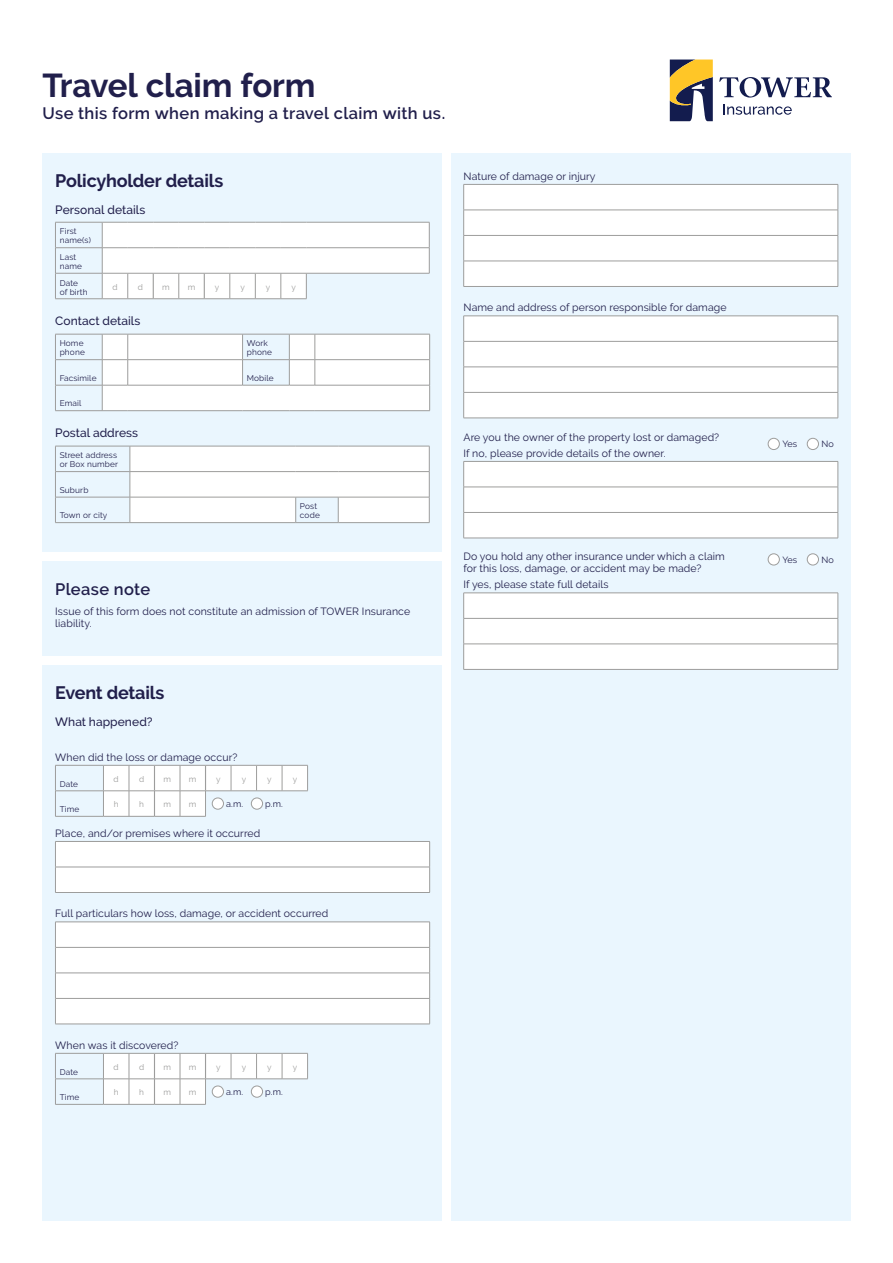
<style>
.page{position:relative;width:893px;height:1263px;background:#fff}
.page>*{position:absolute;margin:0;border:0;box-sizing:border-box;transform-origin:0 0}
.t1{font:700 33px "Raleway";letter-spacing:-.01em;color:#211f4b}
.t2{font:700 18px "Raleway";letter-spacing:-.015em;color:#211f4b}
.t3{font:600 16.5px "Raleway";letter-spacing:.02em;color:#211f4b}
.t4{font:500 12px "Raleway";letter-spacing:.005em;color:#211f4b}
.t5{font:10.5px/12px "Raleway";letter-spacing:.01em;color:#211f4b}
.t6{font:9px "Raleway";letter-spacing:.005em;color:#211f4b}
.t7{font:8.25px/9px "Raleway";letter-spacing:.02em;color:#211f4b}
.t8{font:8.25px "Raleway";color:#9d9d9c}
</style>
<div class="page">
<div style="left:43px;top:153px;width:399px;height:1067px;background:#eaf6fe"></div>
<div style="left:451px;top:153px;width:399px;height:1067px;background:#eaf6fe"></div>
<div style="left:668px;top:58px;width:46px;height:65px;border:3px solid #fff"></div>
<svg style="left:719px;top:77px;width:113px;height:21px"></svg>
<svg style="left:670px;top:60px;width:43px;height:61px;background:#8f7e59"></svg>
<svg style="left:723px;top:104px;width:69px;height:11px"></svg>
<div style="left:40px;top:552px;width:404px;height:8px;background:#fff"></div>
<div style="left:40px;top:656px;width:404px;height:8px;background:#fff"></div>
<hr style="left:55px;top:273px;width:47px;height:1px;background:#9d9d9c">
<hr style="left:55px;top:247px;width:47px;height:1px;background:#9d9d9c">
<hr style="left:55px;top:222px;width:47px;height:1px;background:#9d9d9c">
<svg style="left:55px;top:222px;width:1px;height:76px"></svg>
<hr style="left:55px;top:298px;width:47px;height:1px;background:#9d9d9c">
<svg style="left:102px;top:222px;width:328px;height:77px;background:#f7f8f9"></svg>
<svg style="left:55px;top:334px;width:375px;height:77px"></svg>
<hr style="left:315px;top:410px;width:115px;height:1px;background:#9d9d9c">
<hr style="left:55px;top:446px;width:75px;height:1px;background:#9d9d9c">
<hr style="left:55px;top:471px;width:75px;height:1px;background:#9d9d9c">
<hr style="left:55px;top:497px;width:75px;height:1px;background:#9d9d9c">
<svg style="left:55px;top:446px;width:1px;height:76px"></svg>
<hr style="left:55px;top:522px;width:75px;height:1px;background:#9d9d9c">
<svg style="left:130px;top:446px;width:300px;height:77px;background:#f9fafa"></svg>
<hr style="left:130px;top:497px;width:166px;height:1px;background:#9d9d9c">
<hr style="left:296px;top:497px;width:42px;height:1px;background:#9d9d9c">
<hr style="left:338px;top:497px;width:91px;height:1px;background:#9d9d9c">
<hr style="left:55px;top:765px;width:48px;height:1px;background:#9d9d9c">
<hr style="left:55px;top:790px;width:48px;height:1px;background:#9d9d9c">
<svg style="left:55px;top:765px;width:1px;height:51px"></svg>
<hr style="left:55px;top:816px;width:48px;height:1px;background:#9d9d9c">
<svg style="left:103px;top:765px;width:205px;height:52px"></svg>
<div style="left:212px;top:798px;width:11px;height:11px;background:#fff;border-radius:50%"></div>
<div style="left:212px;top:798px;width:12px;height:11px;border:1px solid #9d9d9c;border-radius:50%"></div>
<div style="left:251px;top:798px;width:12px;height:11px;background:#fff;border-radius:50%"></div>
<div style="left:251px;top:798px;width:12px;height:11px;border:1px solid #9d9d9c;border-radius:50%"></div>
<div style="left:55px;top:841px;width:375px;height:51px;background:#fff"></div>
<hr style="left:55px;top:892px;width:375px;height:1px;background:#9d9d9c">
<svg style="left:55px;top:922px;width:375px;height:102px;background:#fafafa"></svg>
<hr style="left:55px;top:1024px;width:375px;height:1px;background:#9d9d9c">
<hr style="left:55px;top:1053px;width:48px;height:1px;background:#9d9d9c">
<hr style="left:55px;top:1078px;width:48px;height:1px;background:#9d9d9c">
<svg style="left:55px;top:1053px;width:1px;height:51px"></svg>
<hr style="left:55px;top:1104px;width:48px;height:1px;background:#9d9d9c">
<svg style="left:103px;top:1053px;width:205px;height:52px"></svg>
<div style="left:212px;top:1086px;width:11px;height:11px;background:#fff;border-radius:50%"></div>
<div style="left:212px;top:1086px;width:12px;height:11px;border:1px solid #9d9d9c;border-radius:50%"></div>
<div style="left:251px;top:1086px;width:12px;height:11px;background:#fff;border-radius:50%"></div>
<div style="left:251px;top:1086px;width:12px;height:11px;border:1px solid #9d9d9c;border-radius:50%"></div>
<div style="left:463px;top:184px;width:376px;height:102px;background:#fff"></div>
<hr style="left:463px;top:286px;width:375px;height:1px;background:#9d9d9c">
<svg style="left:463px;top:316px;width:376px;height:102px;background:#fafafa"></svg>
<hr style="left:463px;top:418px;width:375px;height:1px;background:#9d9d9c">
<svg style="left:463px;top:437px;width:376px;height:129px"></svg>
<div style="left:768px;top:554px;width:11px;height:11px;background:#fff;border-radius:50%"></div>
<div style="left:768px;top:554px;width:12px;height:11px;border:1px solid #9d9d9c;border-radius:50%"></div>
<div style="left:807px;top:554px;width:11px;height:11px;background:#fff;border-radius:50%"></div>
<div style="left:807px;top:554px;width:12px;height:11px;border:1px solid #9d9d9c;border-radius:50%"></div>
<svg style="left:463px;top:593px;width:376px;height:76px;background:#fbfbfb"></svg>
<hr style="left:463px;top:669px;width:375px;height:1px;background:#9d9d9c">
<h1 class="t1" style="left:43px;top:67px;width:274px">Travel claim form</h1>
<h3 class="t3" style="left:43px;top:104px;width:404px">Use this form when making a travel claim with us.</h3>
<h2 class="t2" style="left:55px;top:170px;width:170px">Policyholder details</h2>
<p class="t4" style="left:55px;top:202px;width:92px">Personal details</p>
<p class="t7" style="left:60px;top:227px;width:33px">First name(s)</p>
<p class="t7" style="left:60px;top:253px;width:24px">Last name</p>
<p class="t7" style="left:60px;top:278px;width:30px">Date of birth</p>
<p class="t8" style="left:112px;top:282px;width:7px">d</p>
<p class="t8" style="left:138px;top:282px;width:7px">d</p>
<p class="t8" style="left:162px;top:282px;width:9px">m</p>
<p class="t8" style="left:188px;top:282px;width:9px">m</p>
<p class="t8" style="left:215px;top:282px;width:6px">y</p>
<p class="t8" style="left:240px;top:282px;width:6px">y</p>
<p class="t8" style="left:266px;top:282px;width:6px">y</p>
<p class="t8" style="left:291px;top:282px;width:6px">y</p>
<p class="t4" style="left:55px;top:314px;width:87px">Contact details</p>
<p class="t7" style="left:60px;top:339px;width:27px">Home phone</p>
<p class="t7" style="left:247px;top:339px;width:27px">Work phone</p>
<p class="t7" style="left:60px;top:373px;width:38px">Facsimile</p>
<p class="t7" style="left:247px;top:373px;width:28px">Mobile</p>
<p class="t7" style="left:60px;top:399px;width:23px">Email</p>
<p class="t4" style="left:55px;top:426px;width:84px">Postal address</p>
<p class="t7" style="left:60px;top:451px;width:60px">Street address or Box number</p>
<p class="t7" style="left:60px;top:485px;width:30px">Suburb</p>
<p class="t7" style="left:60px;top:511px;width:49px">Town or city</p>
<p class="t7" style="left:300px;top:502px;width:21px">Post code</p>
<h3 class="t3" style="left:55px;top:579px;width:97px">Please note</h3>
<p class="t5" style="left:55px;top:606px;width:356px">Issue of this form does not constitute an admission of TOWER Insurance liability.</p>
<p class="t5" style="left:463px;top:170px;width:134px">Nature of damage or injury</p>
<p class="t5" style="left:463px;top:302px;width:265px">Name and address of person responsible for damage</p>
<p class="t5" style="left:463px;top:429px;width:257px;line-height:16.2px">Are you the owner of the property lost or damaged?<br>If no, please provide details of the owner.</p>
<p class="t6" style="left:782px;top:439px;width:16px">Yes</p>
<p class="t6" style="left:821px;top:439px;width:14px">No</p>
<p class="t5" style="left:463px;top:550px;width:263px">Do you hold any other insurance under which a claim for this loss, damage, or accident may be made?</p>
<p class="t6" style="left:782px;top:555px;width:16px">Yes</p>
<p class="t6" style="left:821px;top:555px;width:14px">No</p>
<p class="t5" style="left:463px;top:579px;width:146px">If yes, please state full details</p>
<h2 class="t2" style="left:55px;top:683px;width:111px">Event details</h2>
<p class="t4" style="left:55px;top:715px;width:99px">What happened?</p>
<p class="t5" style="left:55px;top:751px;width:184px">When did the loss or damage occur?</p>
<p class="t7" style="left:60px;top:779px;width:20px">Date</p>
<p class="t8" style="left:114px;top:774px;width:7px">d</p>
<p class="t8" style="left:139px;top:774px;width:7px">d</p>
<p class="t8" style="left:163px;top:774px;width:9px">m</p>
<p class="t8" style="left:189px;top:774px;width:9px">m</p>
<p class="t8" style="left:216px;top:774px;width:6px">y</p>
<p class="t8" style="left:242px;top:774px;width:6px">y</p>
<p class="t8" style="left:267px;top:774px;width:6px">y</p>
<p class="t8" style="left:293px;top:774px;width:6px">y</p>
<p class="t8" style="left:114px;top:800px;width:6px">h</p>
<p class="t8" style="left:139px;top:800px;width:6px">h</p>
<p class="t8" style="left:163px;top:800px;width:9px">m</p>
<p class="t8" style="left:189px;top:800px;width:9px">m</p>
<p class="t6" style="left:226px;top:799px;width:19px">a.m.</p>
<p class="t6" style="left:265px;top:799px;width:19px">p.m.</p>
<p class="t5" style="left:55px;top:827px;width:207px">Place, and/or premises where it occurred</p>
<p class="t7" style="left:60px;top:805px;width:21px">Time</p>
<p class="t5" style="left:55px;top:908px;width:275px">Full particulars how loss, damage, or accident occurred</p>
<p class="t5" style="left:55px;top:1039px;width:125px">When was it discovered?</p>
<p class="t7" style="left:60px;top:1067px;width:20px">Date</p>
<p class="t8" style="left:114px;top:1062px;width:7px">d</p>
<p class="t8" style="left:139px;top:1062px;width:7px">d</p>
<p class="t8" style="left:163px;top:1062px;width:9px">m</p>
<p class="t8" style="left:189px;top:1062px;width:9px">m</p>
<p class="t8" style="left:216px;top:1062px;width:6px">y</p>
<p class="t8" style="left:242px;top:1062px;width:6px">y</p>
<p class="t8" style="left:267px;top:1062px;width:6px">y</p>
<p class="t8" style="left:293px;top:1062px;width:6px">y</p>
<p class="t7" style="left:60px;top:1093px;width:21px">Time</p>
<p class="t8" style="left:114px;top:1088px;width:6px">h</p>
<p class="t8" style="left:139px;top:1088px;width:6px">h</p>
<p class="t8" style="left:163px;top:1088px;width:9px">m</p>
<p class="t8" style="left:189px;top:1088px;width:9px">m</p>
<p class="t6" style="left:226px;top:1087px;width:19px">a.m.</p>
<p class="t6" style="left:265px;top:1087px;width:19px">p.m.</p>
</div>
